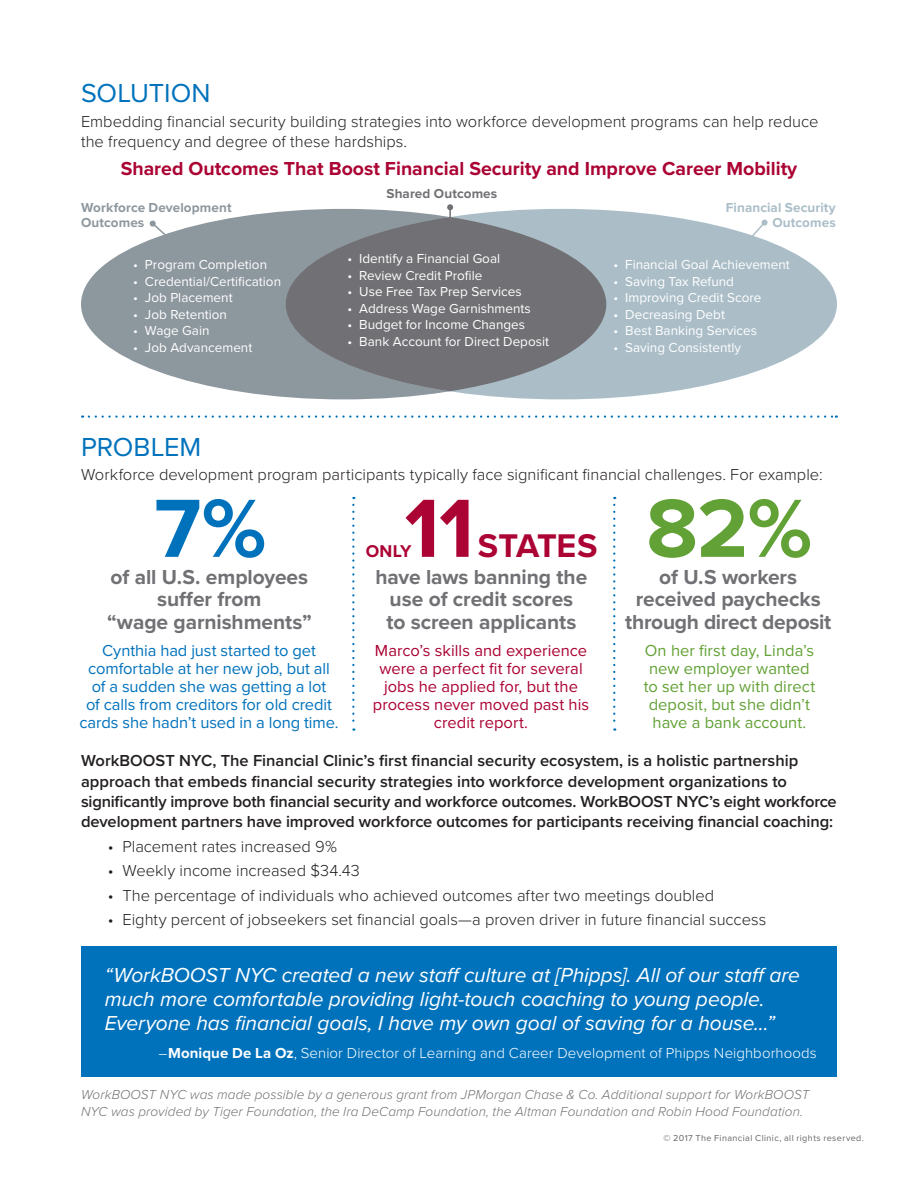
<style>
.page{position:relative;width:918px;height:1188px;background:#fff}
.page>*{position:absolute;margin:0;border:0;box-sizing:border-box;transform-origin:0 0}
.t1{font:700 85.5px "Proxima Nova";color:#62a135}
.t2{font:700 85.5px "Proxima Nova";color:#0072bc}
.t3{font:700 85.5px "Proxima Nova";color:#ab0333}
.t4{font:700 34.05px "Proxima Nova";letter-spacing:-.005em;color:#ab0333}
.A_HEAD{font:27px "Proxima Nova";letter-spacing:-.005em;color:#0072bc}
.body_copy{font:italic 21px/24px "Proxima Nova";letter-spacing:-.005em;color:#fff}
.t5{font:700 21px/22.5px "Proxima Nova";letter-spacing:-.005em;color:#717074;text-align:center}
.t6{font:700 19.5px "Proxima Nova";color:#ab0333}
.t7{font:700 17.7px "Proxima Nova";color:#ab0333}
.body_copy-2{font:300 16.5px/20.2px "Proxima Nova";color:#231f20}
.body_copy-3{font:600 16.5px/20.2px "Proxima Nova";color:#231f20}
.body_copy-4{font:16.5px/18px "Proxima Nova";letter-spacing:-.005em;color:#0072bc;text-align:center}
.body_copy-5{font:16.5px/18px "Proxima Nova";letter-spacing:.005em;color:#ab0333;text-align:center}
.body_copy-6{font:16.5px/18px "Proxima Nova";color:#62a135;text-align:center}
.body_copy-7{font:300 15px "Proxima Nova";letter-spacing:.005em;color:#fff}
.t8{font:13.5px "Proxima Nova";color:#fff}
.body_copy-8{font:italic 300 13.5px/16.5px "Proxima Nova";letter-spacing:.01em;color:#717074}
.body_copy-9{font:700 13.5px/15px "Proxima Nova";letter-spacing:.01em;color:#8d979e}
.body_copy-10{font:700 13.5px/15px "Proxima Nova";letter-spacing:.005em;color:#abbec8;text-align:right}
.body_copy-11{font:700 13.5px "Proxima Nova";letter-spacing:.01em;color:#717074}
.t9{font:9px "Proxima Nova";letter-spacing:.045em;color:#656568}
.s1{font-weight:700}
</style>
<div class="page">
<svg style="left:89px;top:415px;width:748px;height:3px"></svg>
<svg style="left:743px;top:219px;width:25px;height:22px"></svg>
<div style="left:81px;top:209px;width:525px;height:190px;background:#8d979e;border-radius:50%"></div>
<div style="left:286px;top:209px;width:551px;height:190px;background:#abbec8;border-radius:50%"></div>
<div style="left:286px;top:217px;width:320px;height:174px;background:#717074;border-radius:50%"></div>
<svg style="left:149px;top:220px;width:29px;height:20px"></svg>
<hr style="left:449px;top:207px;width:2px;height:31px;background:#717074">
<svg style="left:447px;top:204px;width:6px;height:6px"></svg>
<svg style="left:352px;top:505px;width:3px;height:226px"></svg>
<svg style="left:613px;top:505px;width:2px;height:226px"></svg>
<div style="left:81px;top:947px;width:756px;height:130px;background:#0072bc"></div>
<p class="A_HEAD" style="left:81px;top:73px;width:131px">SOLUTION</p>
<p class="body_copy-2" style="left:81px;top:111px;width:739px">Embedding financial security building strategies into workforce development programs can help reduce the frequency and degree of these hardships.</p>
<p class="t6" style="left:121px;top:154px;width:678px">Shared Outcomes That Boost Financial Security and Improve Career Mobility</p>
<p class="body_copy-10" style="left:726px;top:199px;width:111px">Financial Security<br>Outcomes</p>
<p class="body_copy-11" style="left:386px;top:184px;width:112px">Shared Outcomes</p>
<p class="body_copy-9" style="left:81px;top:199px;width:152px">Workforce Development<br>Outcomes</p>
<p class="t8" style="left:133px;top:255px;width:135px">• Program Completion</p>
<p class="t8" style="left:133px;top:271px;width:149px">• Credential/Certification</p>
<p class="t8" style="left:133px;top:288px;width:101px">• Job Placement</p>
<p class="t8" style="left:133px;top:304px;width:95px">• Job Retention</p>
<p class="t8" style="left:133px;top:321px;width:78px">• Wage Gain</p>
<p class="t8" style="left:133px;top:337px;width:121px">• Job Advancement</p>
<p class="t8" style="left:348px;top:249px;width:154px">• Identify a Financial Goal</p>
<p class="t8" style="left:348px;top:265px;width:136px">• Review Credit Profile</p>
<p class="t8" style="left:348px;top:282px;width:176px">• Use Free Tax Prep Services</p>
<p class="t8" style="left:348px;top:298px;width:185px">• Address Wage Garnishments</p>
<p class="t8" style="left:348px;top:315px;width:179px">• Budget for Income Changes</p>
<p class="t8" style="left:348px;top:331px;width:203px">• Bank Account for Direct Deposit</p>
<p class="t8" style="left:614px;top:255px;width:178px">• Financial Goal Achievement</p>
<p class="t8" style="left:614px;top:271px;width:122px">• Saving Tax Refund</p>
<p class="t8" style="left:614px;top:288px;width:149px">• Improving Credit Score</p>
<p class="t8" style="left:614px;top:304px;width:113px">• Decreasing Debt</p>
<p class="t8" style="left:614px;top:321px;width:145px">• Best Banking Services</p>
<p class="t8" style="left:614px;top:337px;width:129px">• Saving Consistently</p>
<p class="A_HEAD" style="left:81px;top:426px;width:122px">PROBLEM</p>
<p class="body_copy-2" style="left:81px;top:464px;width:743px">Workforce development program participants typically face significant financial challenges. For example:</p>
<p class="t2" style="left:154px;top:465px;width:113px">7%</p>
<p class="t5" style="left:107px;top:565px;width:206px">of all U.S. employees suffer from<br>“wage garnishments”</p>
<p class="body_copy-4" style="left:80px;top:640px;width:260px">Cynthia had just started to get comfortable at her new job, but all of a sudden she was getting a lot<br>of calls from creditors for old credit cards she hadn’t used in a long time.</p>
<p class="t3" style="left:405px;top:465px;width:71px">11</p>
<p class="t7" style="left:366px;top:537px;width:47px">ONLY</p>
<p class="t4" style="left:478px;top:520px;width:121px">STATES</p>
<p class="t5" style="left:376px;top:565px;width:213px">have laws banning the use of credit scores<br>to screen applicants</p>
<p class="body_copy-5" style="left:373px;top:640px;width:218px">Marco’s skills and experience were a perfect fit for several jobs he applied for, but the process never moved past his credit report.</p>
<p class="t1" style="left:646px;top:465px;width:167px">82%</p>
<p class="t5" style="left:625px;top:565px;width:208px">of U.S workers received paychecks through direct deposit</p>
<p class="body_copy-6" style="left:644px;top:640px;width:173px">On her first day, Linda’s new employer wanted to set her up with direct deposit, but she didn’t have a bank account.</p>
<p class="body_copy-3" style="left:81px;top:750px;width:757px">WorkBOOST NYC, The Financial Clinic’s first financial security ecosystem, is a holistic partnership approach that embeds financial security strategies into workforce development organizations to significantly improve both financial security and workforce outcomes. WorkBOOST NYC’s eight workforce development partners have improved workforce outcomes for participants receiving financial coaching:</p>
<p class="body_copy-2" style="left:108px;top:835px;width:230px">• Placement rates increased 9%</p>
<p class="body_copy-2" style="left:108px;top:860px;width:253px">• Weekly income increased $34.43</p>
<p class="body_copy-2" style="left:108px;top:884px;width:608px">• The percentage of individuals who achieved outcomes after two meetings doubled</p>
<p class="body_copy-2" style="left:108px;top:909px;width:660px">• Eighty percent of jobseekers set financial goals—a proven driver in future financial success</p>
<p class="body_copy" style="left:105px;top:962px;width:697px">“WorkBOOST NYC created a new staff culture at [Phipps]. All of our staff are much more comfortable providing light-touch coaching to young people.<br>Everyone has financial goals, I have my own goal of saving for a house…”</p>
<p class="body_copy-7" style="left:159px;top:1042px;width:660px">–<span class="s1">Monique De La Oz</span>, Senior Director of Learning and Career Development of Phipps Neighborhoods</p>
<p class="body_copy-8" style="left:81px;top:1086px;width:730px">WorkBOOST NYC was made possible by a generous grant from JPMorgan Chase &amp; Co. Additional support for WorkBOOST<br>NYC was provided by Tiger Foundation, the Ira DeCamp Foundation, the Altman Foundation and Robin Hood Foundation.</p>
<p class="t9" style="left:663px;top:1131px;width:202px">© 2017 The Financial Clinic, all rights reserved.</p>
</div>
